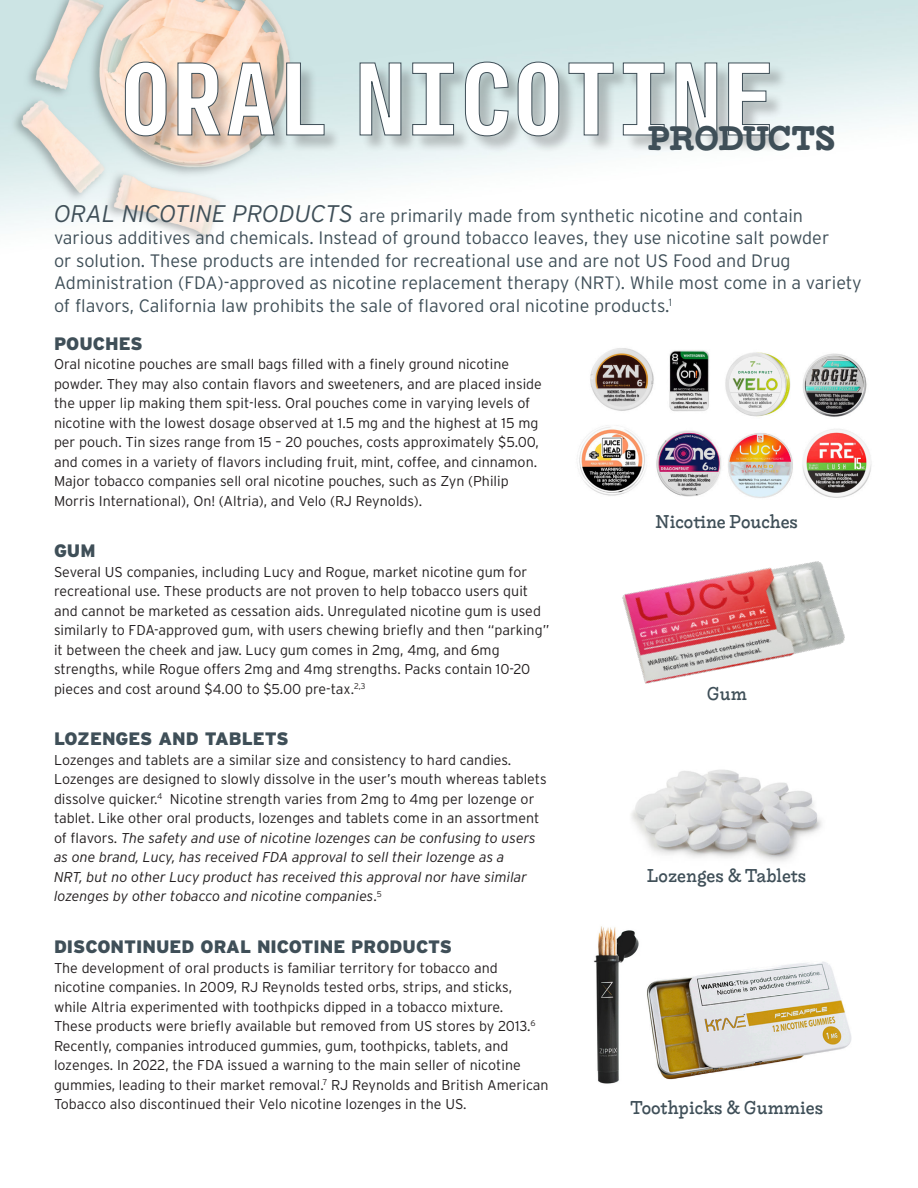
<style>
.page{position:relative;width:918px;height:1188px;background:#fff}
.page>*{position:absolute;margin:0;border:0;box-sizing:border-box;transform-origin:0 0}
.t1{font:700 33px "Liebe Ruth";letter-spacing:.01em;color:#3f4f58}
.t2{font:300 18px/22.5px "Interstate";color:#3f4f58}
.t3{font:900 18px "Interstate";color:#3f4f58}
.t4{font:500 18px "Liebe Ruth";color:#3f4f58}
.p10{font:300 14.25px/19.5px "Interstate";color:#231f20}
.s1{font-style:italic;font-size:24px}
.s2{font-style:italic}
</style>
<div class="page">
<img style="left:631px;top:769px;width:191px;height:92px">
<img style="left:0;top:0;width:918px;height:241px">
<div style="left:127px;top:63px;width:660px;height:91px;background:#231f20;opacity:.25"></div>
<svg style="left:125px;top:62px;width:645px;height:74px"></svg>
<img style="left:622px;top:561px;width:223px;height:123px">
<img style="left:648px;top:961px;width:204px;height:119px">
<img style="left:577px;top:348px;width:295px;height:150px">
<img style="left:593px;top:926px;width:55px;height:158px">
<h1 class="t1" style="left:648px;top:120px;width:188px">PRODUCTS</h1>
<h2 class="t2" style="left:54px;top:204px;width:809px"><span class="s1">ORAL NICOTINE PRODUCTS</span> are primarily made from synthetic nicotine and contain various additives and chemicals. Instead of ground tobacco leaves, they use nicotine salt powder<br>or solution. These products are intended for recreational use and are not US Food and Drug Administration (FDA)-approved as nicotine replacement therapy (NRT). While most come in a variety of flavors, California law prohibits the sale of flavored oral nicotine products.<sup>1</sup></h2>
<h2 class="t3" style="left:54px;top:333px;width:90px">POUCHES</h2>
<p class="p10" style="left:54px;top:354px;width:489px">Oral nicotine pouches are small bags filled with a finely ground nicotine powder. They may also contain flavors and sweeteners, and are placed inside the upper lip making them spit-less. Oral pouches come in varying levels of nicotine with the lowest dosage observed at 1.5 mg and the highest at 15 mg per pouch. Tin sizes range from 15 – 20 pouches, costs approximately $5.00, and comes in a variety of flavors including fruit, mint, coffee, and cinnamon.<br>Major tobacco companies sell oral nicotine pouches, such as Zyn (Philip Morris International), On! (Altria), and Velo (RJ Reynolds).</p>
<h2 class="t3" style="left:54px;top:541px;width:43px">GUM</h2>
<p class="p10" style="left:54px;top:562px;width:497px">Several US companies, including Lucy and Rogue, market nicotine gum for recreational use. These products are not proven to help tobacco users quit and cannot be marketed as cessation aids. Unregulated nicotine gum is used similarly to FDA-approved gum, with users chewing briefly and then “parking” it between the cheek and jaw. Lucy gum comes in 2mg, 4mg, and 6mg strengths, while Rogue offers 2mg and 4mg strengths. Packs contain 10-20 pieces and cost around $4.00 to $5.00 pre-tax.<sup>2,3</sup></p>
<h2 class="t3" style="left:54px;top:729px;width:236px">LOZENGES AND TABLETS</h2>
<p class="p10" style="left:54px;top:750px;width:494px">Lozenges and tablets are a similar size and consistency to hard candies.<br>Lozenges are designed to slowly dissolve in the user’s mouth whereas tablets dissolve quicker.<sup>4</sup> Nicotine strength varies from 2mg to 4mg per lozenge or tablet. Like other oral products, lozenges and tablets come in an assortment of flavors. <span class="s2">The safety and use of nicotine lozenges can be confusing to users as one brand, Lucy, has received FDA approval to sell their lozenge as a<br>NRT, but no other Lucy product has received this approval nor have similar lozenges by other tobacco and nicotine companies</span>.<sup>5</sup></p>
<h2 class="t3" style="left:54px;top:936px;width:399px">DISCONTINUED ORAL NICOTINE PRODUCTS</h2>
<p class="p10" style="left:54px;top:958px;width:496px">The development of oral products is familiar territory for tobacco and nicotine companies. In 2009, RJ Reynolds tested orbs, strips, and sticks, while Altria experimented with toothpicks dipped in a tobacco mixture.<br>These products were briefly available but removed from US stores by 2013.<sup>6<br></sup>Recently, companies introduced gummies, gum, toothpicks, tablets, and lozenges. In 2022, the FDA issued a warning to the main seller of nicotine gummies, leading to their market removal.<sup>7</sup> RJ Reynolds and British American Tobacco also discontinued their Velo nicotine lozenges in the US.</p>
<h3 class="t4" style="left:656px;top:511px;width:144px">Nicotine Pouches</h3>
<h3 class="t4" style="left:707px;top:683px;width:42px">Gum</h3>
<h3 class="t4" style="left:647px;top:865px;width:161px">Lozenges &amp; Tablets</h3>
<h3 class="t4" style="left:630px;top:1097px;width:194px">Toothpicks &amp; Gummies</h3>
</div>
